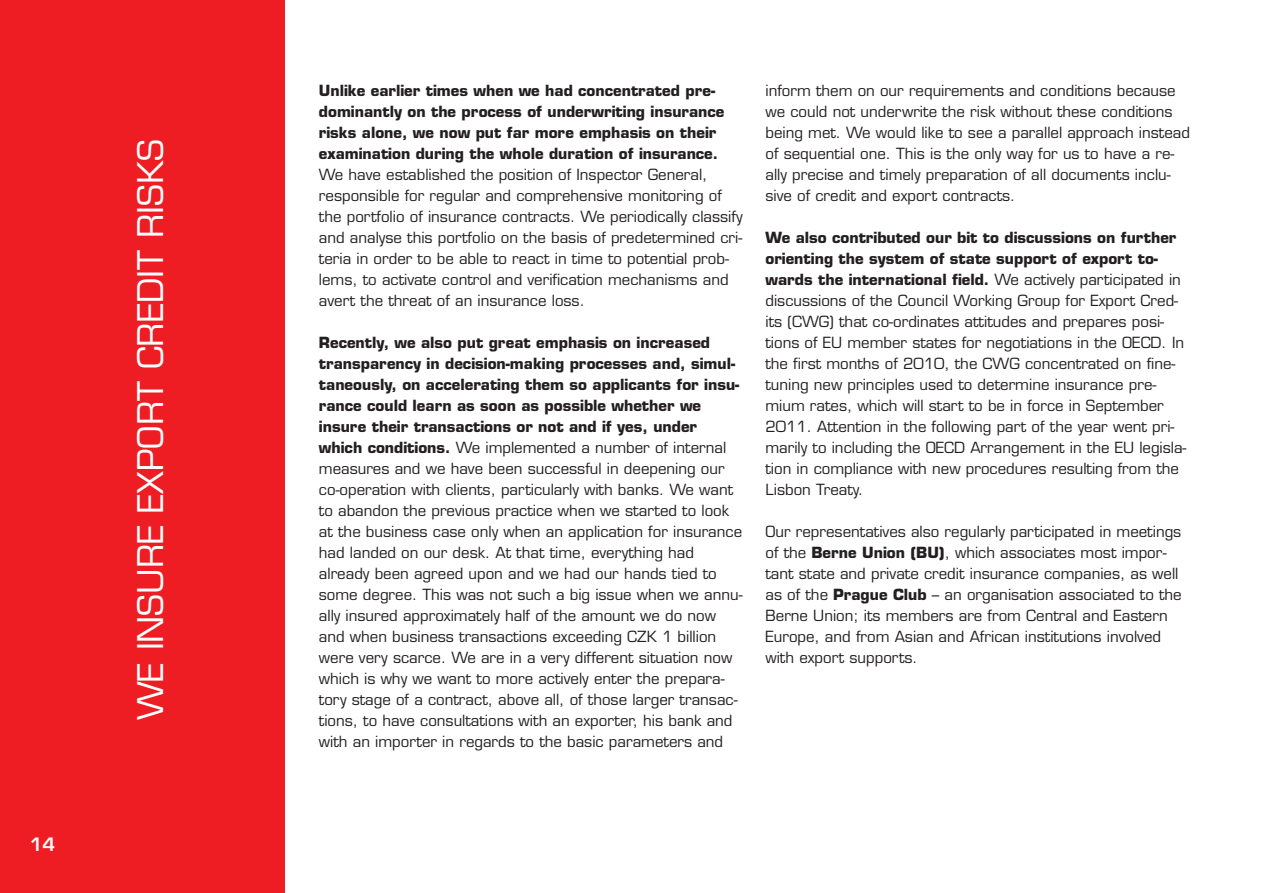
<style>
.page{position:relative;width:1263px;height:893px;background:#fff}
.page>*{position:absolute;margin:0;border:0;box-sizing:border-box;transform-origin:0 0}
.t1{font:34.5px "Eurostile CE";color:#fff}
.t2{font:600 18px "Eurostile CE";color:#fff}
.t3{font:15px/21px "Eurostile CE";color:#231f20}
.t4{font:700 15px/21px "Eurostile CE";color:#231f20}
.s1{font-weight:700}
</style>
<div class="page">
<div style="left:0;top:0;width:285px;height:893px;background:#ee1d23"></div>
<p class="t2" style="left:30px;top:838px;width:27px">14</p>
<h1 class="t1" style="left:137px;top:720px;width:582px;rotate:-90deg">WE INSURE EXPORT CREDIT RISKS</h1>
<p class="t4" style="left:319px;top:82px;width:407px">Unlike earlier times when we had concentrated pre&shy;dominantly on the process of underwriting insurance risks alone, we now put far more emphasis on their examination during the whole duration of insurance.</p>
<p class="t3" style="left:319px;top:166px;width:425px">We have established the position of Inspector General, responsible for regular and comprehensive monitoring of the portfolio of insurance contracts. We periodically classify and analyse this portfolio on the basis of predetermined cri&shy;teria in order to be able to react in time to potential prob&shy;lems, to activate control and verification mechanisms and avert the threat of an insurance loss.</p>
<p class="t3" style="left:319px;top:334px;width:425px"><span class="s1">Recently, we also put great emphasis on increased transparency in decision-making processes and, simul&shy;taneously, on accelerating them so applicants for insu&shy;rance could learn as soon as possible whether we insure their transactions or not and if yes, under which conditions.</span> We implemented a number of internal measures and we have been successful in deepening our co-operation with clients, particularly with banks. We want to abandon the previous practice when we started to look at the business case only when an application for insurance had landed on our desk. At that time, everything had already been agreed upon and we had our hands tied to some degree. This was not such a big issue when we annu&shy;ally insured approximately half of the amount we do now and when business transactions exceeding CZK 1 billion were very scarce. We are in a very different situation now which is why we want to more actively enter the prepara&shy;tory stage of a contract, above all, of those larger transac&shy;tions, to have consultations with an exporter, his bank and with an importer in regards to the basic parameters and</p>
<p class="t3" style="left:765px;top:82px;width:426px">inform them on our requirements and conditions because we could not underwrite the risk without these conditions being met. We would like to see a parallel approach instead of sequential one. This is the only way for us to have a re&shy;ally precise and timely preparation of all documents inclu&shy;sive of credit and export contracts.</p>
<p class="t3" style="left:765px;top:229px;width:423px"><span class="s1">We also contributed our bit to discussions on further orienting the system of state support of export to&shy;wards the international field.</span> We actively participated in discussions of the Council Working Group for Export Cred&shy;its (CWG) that co-ordinates attitudes and prepares posi&shy;tions of EU member states for negotiations in the OECD. In the first months of 2010, the CWG concentrated on fine&shy;tuning new principles used to determine insurance pre&shy;mium rates, which will start to be in force in September 2011. Attention in the following part of the year went pri&shy;marily to including the OECD Arrangement in the EU legisla&shy;tion in compliance with new procedures resulting from the Lisbon Treaty.</p>
<p class="t3" style="left:765px;top:523px;width:418px">Our representatives also regularly participated in meetings of the <span class="s1">Berne Union (BU)</span>, which associates most impor&shy;tant state and private credit insurance companies, as well as of the <span class="s1">Prague Club</span> – an organisation associated to the Berne Union; its members are from Central and Eastern Europe, and from Asian and African institutions involved with export supports.</p>
</div>
